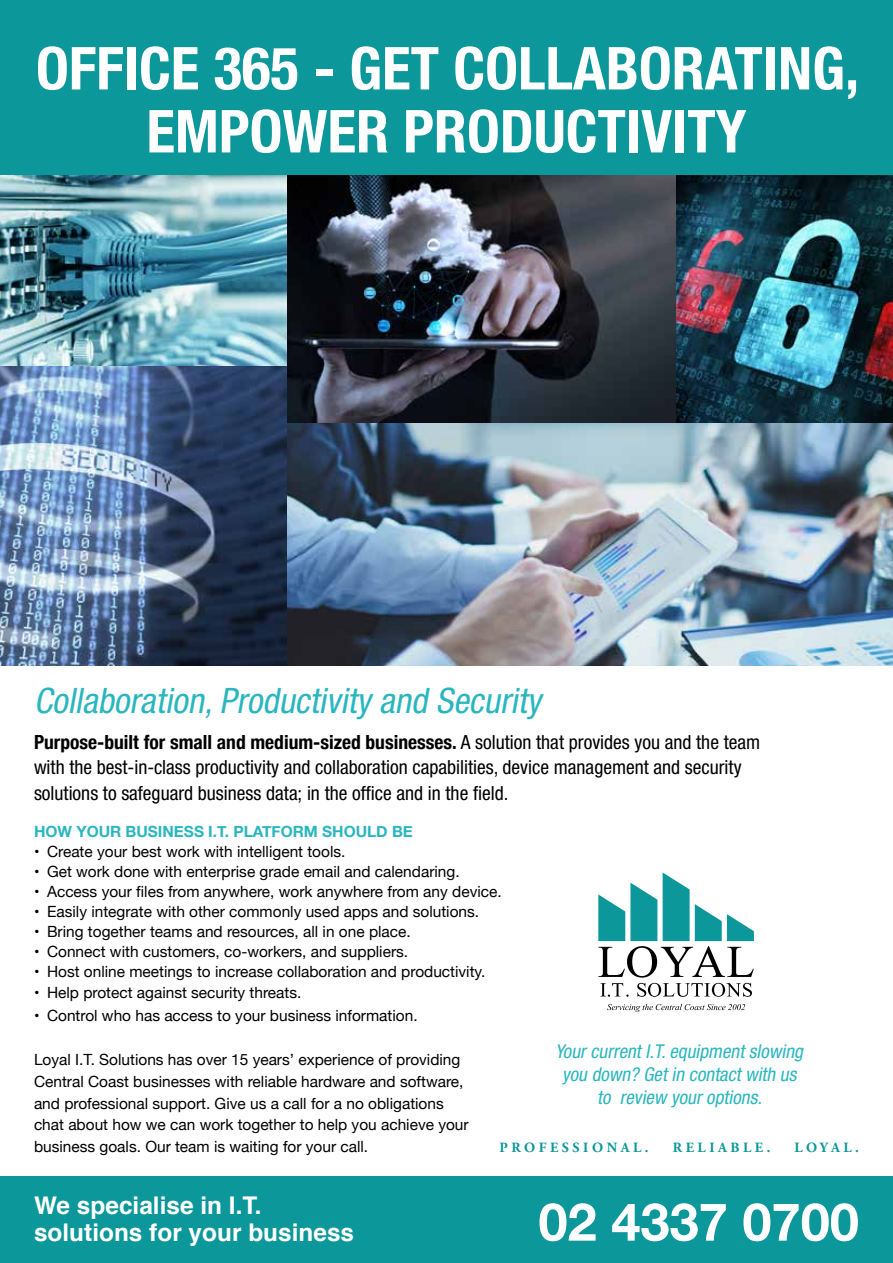
<style>
.page{position:relative;width:893px;height:1263px;background:#fff}
.page>*{position:absolute;margin:0;border:0;box-sizing:border-box;transform-origin:0 0}
.t1{font:700 condensed 59.25px/63px "Helvetica Neue";color:#fff;text-align:center}
.t2{font:700 52.35px "Helvetica Neue";color:#fff}
.t3{font:italic condensed 35.1px "Helvetica Neue 57";color:#2ab6bf}
.t4{font:700 24.45px/27px "Helvetica";color:#fff}
.t5{font:italic condensed 19.5px/25.5px "Helvetica Neue 57";color:#000}
.t6{font:700 condensed 19.5px "Helvetica Neue";color:#000}
.t7{font:italic condensed 19.05px/23px "Helvetica Neue 57";color:#2ab6bf;text-align:center}
.t8{font:15.45px/21.6px "Helvetica Neue";color:#000}
.t9{font:700 15.45px "Helvetica Neue";color:#2ab6bf}
.t10{font:700 14.1px "Adobe Garamond Pro";letter-spacing:.25em;color:#0c979a}
.s1{font-family:"Helvetica Neue 57";font-weight:400;font-style:italic}
</style>
<div class="page">
<div style="left:0;top:1176px;width:893px;height:87px;background:#0c979a"></div>
<div style="left:0;top:0;width:893px;height:176px;background:#0c979a"></div>
<img style="left:286px;top:176px;width:390px;height:247px">
<img style="left:676px;top:176px;width:217px;height:247px">
<img style="left:286px;top:423px;width:607px;height:242px">
<svg style="left:598px;top:872px;width:156px;height:125px"></svg>
<svg style="left:607px;top:1004px;width:138px;height:8px"></svg>
<img style="left:0;top:366px;width:286px;height:299px">
<img style="left:0;top:176px;width:286px;height:190px">
<h1 class="t1" style="left:36px;top:33px;width:825px">OFFICE 365 - GET COLLABORATING,<br>EMPOWER PRODUCTIVITY</h1>
<h3 class="t3" style="left:34px;top:680px;width:516px">Collaboration,Productivity and Security</h3>
<p class="t6" style="left:34px;top:726px;width:728px">Purpose-built for small and medium-sized businesses. <span class="s1">A solution that provides you and the team</span></p>
<p class="t5" style="left:34px;top:755px;width:709px">with the best-in-class productivity and collaboration capabilities, device management and security solutions to safeguard business data; in the office and in the field.</p>
<p class="t9" style="left:34px;top:819px;width:380px">HOW YOUR BUSINESS I.T. PLATFORM SHOULD BE</p>
<p class="t8" style="left:34px;top:841px;width:313px">• Create your best work with intelligent tools.</p>
<p class="t8" style="left:34px;top:862px;width:427px">• Get work done with enterprise grade email and calendaring.</p>
<p class="t8" style="left:34px;top:882px;width:469px">• Access your files from anywhere, work anywhere from any device.</p>
<p class="t8" style="left:34px;top:902px;width:447px">• Easily integrate with other commonly used apps and solutions.</p>
<p class="t8" style="left:34px;top:922px;width:378px">• Bring together teams and resources, all in one place.</p>
<p class="t8" style="left:34px;top:942px;width:376px">• Connect with customers, co-workers, and suppliers.</p>
<p class="t8" style="left:34px;top:962px;width:453px">• Host online meetings to increase collaboration and productivity.</p>
<p class="t8" style="left:34px;top:982px;width:269px">• Help protect against security threats.</p>
<p class="t8" style="left:34px;top:1005px;width:385px">• Control who has access to your business information.</p>
<p class="t8" style="left:34px;top:1050px;width:436px">Loyal I.T. Solutions has over 15 years’ experience of providing Central Coast businesses with reliable hardware and software, and professional support. Give us a call for a no obligations chat about how we can work together to help you achieve your business goals. Our team is waiting for your call.</p>
<p class="t7" style="left:555px;top:1040px;width:253px">YourcurrentI.T.equipmentslowing you down? Getin contactwith us to review youroptions.</p>
<p class="t10" style="left:500px;top:1139px;width:150px">PROFESSIONAL.</p>
<p class="t10" style="left:673px;top:1139px;width:99px">RELIABLE.</p>
<p class="t10" style="left:795px;top:1139px;width:66px">LOYAL.</p>
<h3 class="t4" style="left:34px;top:1192px;width:322px">We specialise in I.T. solutions for your business</h3>
<h2 class="t2" style="left:538px;top:1181px;width:322px">02 4337 0700</h2>
</div>
